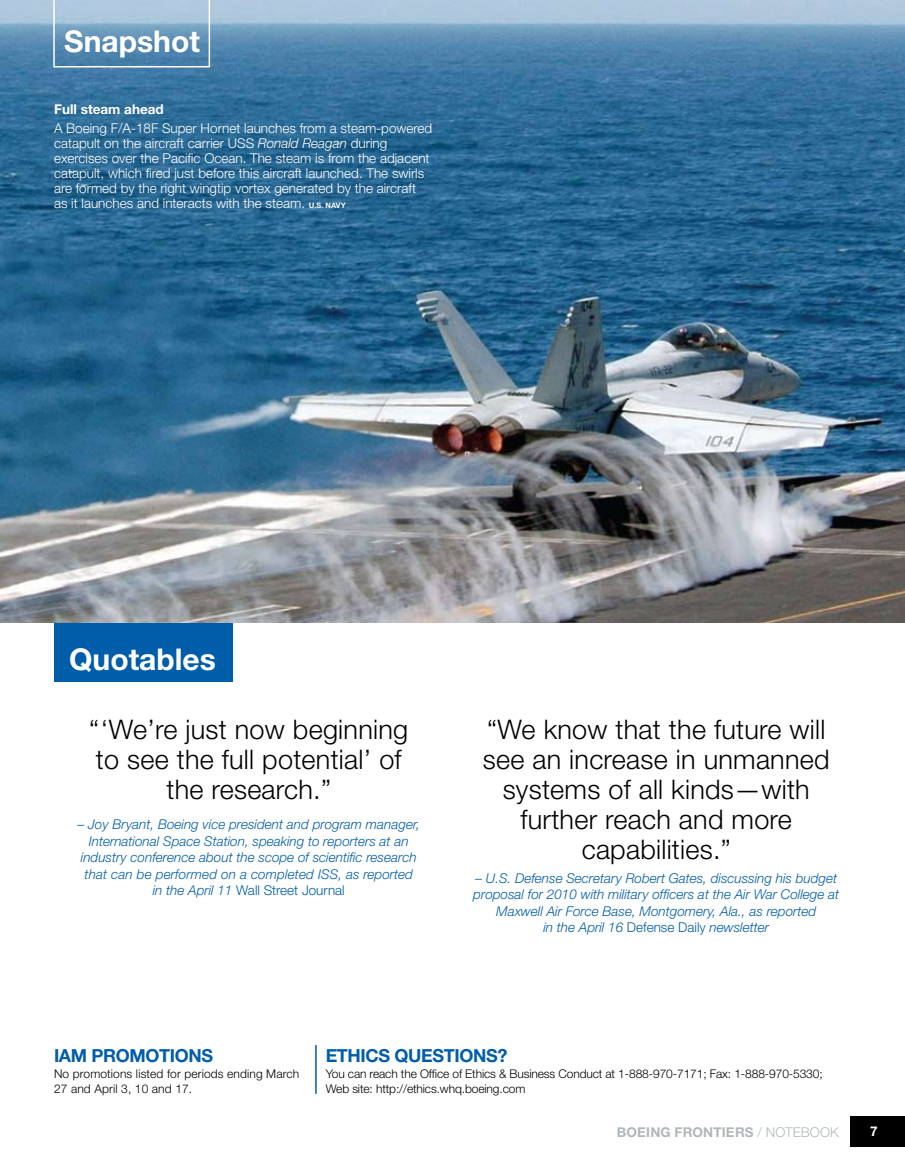
<style>
.page{position:relative;width:905px;height:1161px;background:#fff}
.page>*{position:absolute;margin:0;border:0;box-sizing:border-box;transform-origin:0 0}
.t1{font:700 30px "Helvetica Neue";color:#fff}
.t2{font:300 27px/30px "Helvetica Neue";letter-spacing:.01em;color:#000;text-align:center}
.t3{font:700 18px "Helvetica Neue";letter-spacing:-.02em;color:#005daa}
.t4{font:italic 300 13.5px/16.5px "Helvetica Neue";color:#005daa;text-align:center}
.t5{font:300 13.5px/15px "Helvetica Neue";color:#fff}
.t6{font:700 13.5px "Helvetica Neue";letter-spacing:.015em;color:#b0b7bb}
.t7{font:700 13.5px "Helvetica Neue";color:#fff}
.t8{font:300 12px/15px "Helvetica Neue";letter-spacing:-.01em;color:#000}
.t9{font:300 12px/15px "Helvetica Neue";letter-spacing:.01em;color:#000}
.s1{font-style:italic}
.s2{font-weight:700;font-size:7.5px}
.s3{font-style:normal}
.s4{font-weight:300}
</style>
<div class="page">
<div style="left:54px;top:615px;width:178px;height:66px;background:#005daa"></div>
<img style="left:0;top:0;width:904px;height:622px">
<div style="left:850px;top:1116px;width:54px;height:31px;background:#000"></div>
<hr style="left:315px;top:1045px;width:1px;height:49px;background:#005daa">
<svg style="left:53px;top:0;width:157px;height:68px;background:#7da5c5"></svg>
<h1 class="t1" style="left:64px;top:23px;width:137px">Snapshot</h1>
<p class="t7" style="left:54px;top:101px;width:111px">Full steam ahead</p>
<p class="t5" style="left:54px;top:121px;width:380px">A Boeing F/A-18F Super Hornet launches from a steam-powered catapult on the aircraft carrier USS <span class="s1">Ronald Reagan</span> during exercises over the Pacific Ocean. The steam is from the adjacent catapult, which fired just before this aircraft launched. The swirls are formed by the right wingtip vortex generated by the aircraft as it launches and interacts with the steam. <span class="s2">U.S. Navy</span></p>
<h1 class="t1" style="left:69px;top:641px;width:148px">Quotables</h1>
<h2 class="t2" style="left:89px;top:714px;width:320px">“‘We’re just now beginning to see the full potential’ of the research.”</h2>
<p class="t4" style="left:78px;top:816px;width:343px">– Joy Bryant, Boeing vice president and program manager, International Space Station, speaking to reporters at an industry conference about the scope of scientific research that can be performed on a completed ISS, as reported<br>in the April 11 <span class="s3">Wall Street Journal</span></p>
<h2 class="t2" style="left:483px;top:714px;width:348px">“We know that the future will see an increase in unmanned systems of all kinds—with further reach and more capabilities.”</h2>
<p class="t4" style="left:473px;top:869px;width:367px">– U.S. Defense Secretary Robert Gates, discussing his budget proposal for 2010 with military officers at the Air War College at Maxwell Air Force Base, Montgomery, Ala., as reported<br>in the April 16 <span class="s3">Defense Daily</span> newsletter</p>
<h3 class="t3" style="left:54px;top:1044px;width:160px">IAM PROMOTIONS</h3>
<p class="t9" style="left:54px;top:1066px;width:247px">No promotions listed for periods ending March<br>27 and April 3, 10 and 17.</p>
<h3 class="t3" style="left:326px;top:1044px;width:183px">ETHICS QUESTIONS?</h3>
<p class="t8" style="left:326px;top:1066px;width:498px">You can reach the Office of Ethics &amp; Business Conduct at 1-888-970-7171; Fax: 1-888-970-5330;<br>Web site: http://ethics.whq.boeing.com</p>
<p class="t6" style="left:616px;top:1123px;width:223px">BOEING FRONTIERS <span class="s4">/ NOTEBOOK</span></p>
<p class="t7" style="left:870px;top:1123px;width:9px">7</p>
</div>
